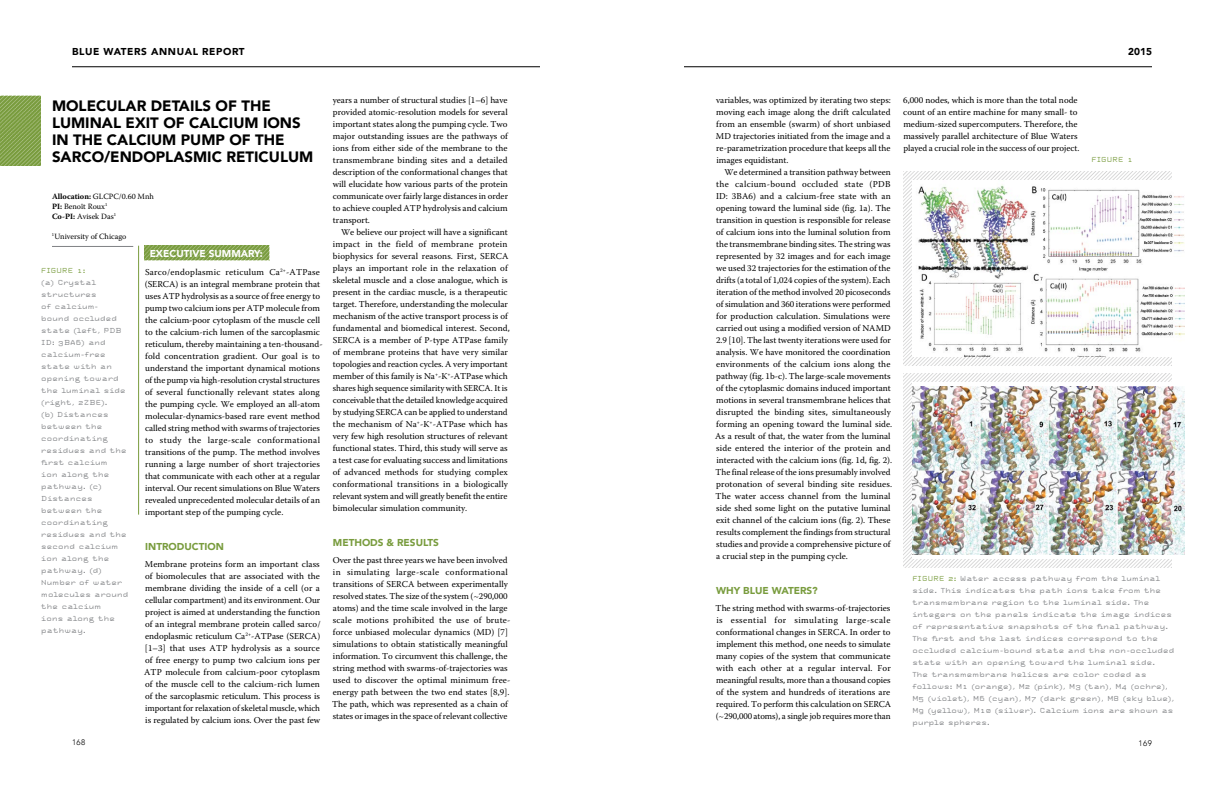
<style>
.page{position:relative;width:1224px;height:792px;background:#fff}
.page>*{position:absolute;margin:0;border:0;box-sizing:border-box;transform-origin:0 0}
.t1{font:900 15px/17px "Avenir";color:#000}
.t2{font:900 10px "Avenir";color:#799c3e}
.t3{font:900 10px "Avenir";letter-spacing:.06em;color:#000}
.t4{font:900 10px "Avenir";color:#fff}
.t5{font:9px/12px "Warnock Pro";color:#000}
.t6{font:8px/10px "Warnock Pro";color:#000}
.t7{font:300 8px "Avenir";letter-spacing:.06em;color:#000}
.t8{font:7px/12px "Tronic OT";letter-spacing:-.07em;color:#808285}
.t9{font:7px "Tronic OT";letter-spacing:-.07em;color:#799c3e}
.s1{font-weight:700}
.s2{color:#799c3e}
</style>
<div class="page">
<img style="left:903px;top:172px;width:269px;height:194px">
<img style="left:903px;top:374px;width:269px;height:194px">
<img style="left:912px;top:181px;width:272px;height:176px">
<div style="left:912px;top:383px;width:272px;height:176px;background:#fff"></div>
<img style="left:912px;top:387px;width:272px;height:168px">
<img style="left:0;top:96px;width:41px;height:70px">
<hr style="left:52px;top:246px;width:81px;height:1px;background:#808285">
<img style="left:145px;top:246px;width:124px;height:14px">
<hr style="left:138px;top:246px;width:1px;height:269px;background:#799c3e">
<hr style="left:72px;top:66px;width:468px;height:1px;background:#000">
<hr style="left:684px;top:66px;width:468px;height:1px;background:#000">
<p class="t3" style="left:72px;top:43px;width:174px">BLUE WATERS ANNUAL REPORT</p>
<p class="t3" style="left:1128px;top:43px;width:25px">2015</p>
<h1 class="t1" style="left:52px;top:97px;width:263px">MOLECULAR DETAILS OF THE<br>LUMINAL EXIT OF CALCIUM IONS<br>IN THE CALCIUM PUMP OF THE<br>SARCO/ENDOPLASMIC RETICULUM</h1>
<p class="t6" style="left:52px;top:191px;width:103px"><span class="s1">Allocation:</span> GLCPC/0.60 Mnh<br><span class="s1">PI:</span> Benoît Roux<sup>1<br></sup><span class="s1">Co-PI:</span> Avisek Das<sup>1</sup></p>
<p class="t6" style="left:52px;top:231px;width:76px"><sup>1</sup>University of Chicago</p>
<p class="t4" style="left:150px;top:245px;width:115px">EXECUTIVE SUMMARY:</p>
<p class="t5" style="left:145px;top:266px;width:179px">Sarco/endoplasmic reticulum Ca<sup>2+</sup>-ATPase (SERCA) is an integral membrane protein that uses ATP hydrolysis as a source of free energy to pump two calcium ions per ATP molecule from the calcium-poor cytoplasm of the muscle cell to the calcium-rich lumen of the sarcoplasmic reticulum, thereby maintaining a ten-thousand&shy;fold concentration gradient. Our goal is to understand the important dynamical motions of the pump via high-resolution crystal structures of several functionally relevant states along the pumping cycle. We employed an all-atom molecular-dynamics-based rare event method called string method with swarms of trajectories to study the large-scale conformational transitions of the pump. The method involves running a large number of short trajectories that communicate with each other at a regular interval. Our recent simulations on Blue Waters revealed unprecedented molecular details of an important step of the pumping cycle.</p>
<p class="t2" style="left:145px;top:538px;width:80px">INTRODUCTION</p>
<p class="t5" style="left:144px;top:558px;width:178px;text-align:justify">Membrane proteins form an important class of biomolecules that are associated with the membrane dividing the inside of a cell (or a cellular compartment) and its environment. Our project is aimed at understanding the function of an integral membrane protein called sarco/ endoplasmic reticulum Ca<sup>2+</sup>-ATPase (SERCA) [1–3] that uses ATP hydrolysis as a source of free energy to pump two calcium ions per ATP molecule from calcium-poor cytoplasm of the muscle cell to the calcium-rich lumen of the sarcoplasmic reticulum. This process is important for relaxation of skeletal muscle, which is regulated by calcium ions. Over the past few</p>
<p class="t9" style="left:41px;top:265px;width:46px">FIGURE 1:</p>
<p class="t8" style="left:41px;top:276px;width:89px">(a) Crystal structures<br>of calcium&shy;bound occluded state (left, PDB<br>ID: 3BA6) and calcium-free state with an opening toward the luminal side (right, 2ZBE).<br>(b) Distances between the coordinating residues and the first calcium<br>ion along the pathway. (c)<br>Distances between the coordinating residues and the second calcium ion along the pathway. (d)<br>Number of water molecules around the calcium<br>ions along the pathway.</p>
<p class="t5" style="left:333px;top:94px;width:177px;text-align:justify">years a number of structural studies [1–6] have provided atomic-resolution models for several important states along the pumping cycle. Two major outstanding issues are the pathways of ions from either side of the membrane to the transmembrane binding sites and a detailed description of the conformational changes that will elucidate how various parts of the protein communicate over fairly large distances in order to achieve coupled ATP hydrolysis and calcium transport.</p>
<p class="t5" style="left:333px;top:226px;width:178px;text-indent:8px">We believe our project will have a significant impact in the field of membrane protein biophysics for several reasons. First, SERCA plays an important role in the relaxation of skeletal muscle and a close analogue, which is present in the cardiac muscle, is a therapeutic target. Therefore, understanding the molecular mechanism of the active transport process is of fundamental and biomedical interest. Second, SERCA is a member of P-type ATPase family of membrane proteins that have very similar topologies and reaction cycles. A very important member of this family is Na<sup>+</sup>-K<sup>+</sup>-ATPase which shares high sequence similarity with SERCA. It is conceivable that the detailed knowledge acquired by studying SERCA can be applied to understand the mechanism of Na<sup>+</sup>-K<sup>+</sup>-ATPase which has very few high resolution structures of relevant functional states. Third, this study will serve as a test case for evaluating success and limitations of advanced methods for studying complex conformational transitions in a biologically relevant system and will greatly benefit the entire bimolecular simulation community.</p>
<p class="t2" style="left:333px;top:534px;width:108px">METHODS &amp; RESULTS</p>
<p class="t5" style="left:332px;top:554px;width:180px">Over the past three years we have been involved in simulating large-scale conformational transitions of SERCA between experimentally resolved states. The size of the system (~290,000 atoms) and the time scale involved in the large scale motions prohibited the use of brute&shy;force unbiased molecular dynamics (MD) [7] simulations to obtain statistically meaningful information. To circumvent this challenge, the string method with swarms-of-trajectories was used to discover the optimal minimum free&shy;energy path between the two end states [8,9].<br>The path, which was represented as a chain of states or images in the space of relevant collective</p>
<p class="t5" style="left:716px;top:94px;width:177px;text-align:justify">variables, was optimized by iterating two steps: moving each image along the drift calculated from an ensemble (swarm) of short unbiased MD trajectories initiated from the image and a re-parametrization procedure that keeps all the images equidistant.</p>
<p class="t5" style="left:715px;top:166px;width:179px;text-indent:9px">We determined a transition pathway between the calcium-bound occluded state (PDB ID: 3BA6) and a calcium-free state with an opening toward the luminal side (fig. 1a). The transition in question is responsible for release of calcium ions into the luminal solution from the transmembrane binding sites. The string was represented by 32 images and for each image we used 32 trajectories for the estimation of the drifts (a total of 1,024 copies of the system). Each iteration of the method involved 20 picoseconds of simulation and 360 iterations were performed for production calculation. Simulations were carried out using a modified version of NAMD 2.9 [10]. The last twenty iterations were used for analysis. We have monitored the coordination environments of the calcium ions along the pathway (fig. 1b-c). The large-scale movements of the cytoplasmic domains induced important motions in several transmembrane helices that disrupted the binding sites, simultaneously forming an opening toward the luminal side.<br>As a result of that, the water from the luminal side entered the interior of the protein and interacted with the calcium ions (fig. 1d, fig. 2).<br>The final release of the ions presumably involved protonation of several binding site residues.<br>The water access channel from the luminal side shed some light on the putative luminal exit channel of the calcium ions (fig. 2). These results complement the findings from structural studies and provide a comprehensive picture of a crucial step in the pumping cycle.</p>
<p class="t2" style="left:716px;top:582px;width:103px">WHY BLUE WATERS?</p>
<p class="t5" style="left:716px;top:602px;width:177px;text-align:justify">The string method with swarms-of-trajectories is essential for simulating large-scale conformational changes in SERCA. In order to implement this method, one needs to simulate many copies of the system that communicate with each other at a regular interval. For meaningful results, more than a thousand copies of the system and hundreds of iterations are required. To perform this calculation on SERCA (~290,000 atoms), a single job requires more than</p>
<p class="t5" style="left:903px;top:94px;width:178px">6,000 nodes, which is more than the total node count of an entire machine for many small- to medium-sized supercomputers. Therefore, the massively parallel architecture of Blue Waters played a crucial role in the success of our project.</p>
<p class="t9" style="left:1091px;top:154px;width:43px">FIGURE 1</p>
<p class="t8" style="left:912px;top:572px;width:264px"><span class="s2">FIGURE 2:</span> Water access pathway from the luminal side. This indicates the path ions take from the transmembrane region to the luminal side. The integers on the panels indicate the image indices of representative snapshots of the final pathway.<br>The first and the last indices correspond to the occluded calcium-bound state and the non-occluded state with an opening toward the luminal side.<br>The transmembrane helices are color coded as follows: M1 (orange), M2 (pink), M3 (tan), M4 (ochre), M5 (violet), M6 (cyan), M7 (dark green), M8 (sky blue), M9 (yellow), M10 (silver). Calcium ions are shown as purple spheres.</p>
<p class="t7" style="left:72px;top:738px;width:15px">168</p>
<p class="t7" style="left:1139px;top:738px;width:15px">169</p>
</div>
